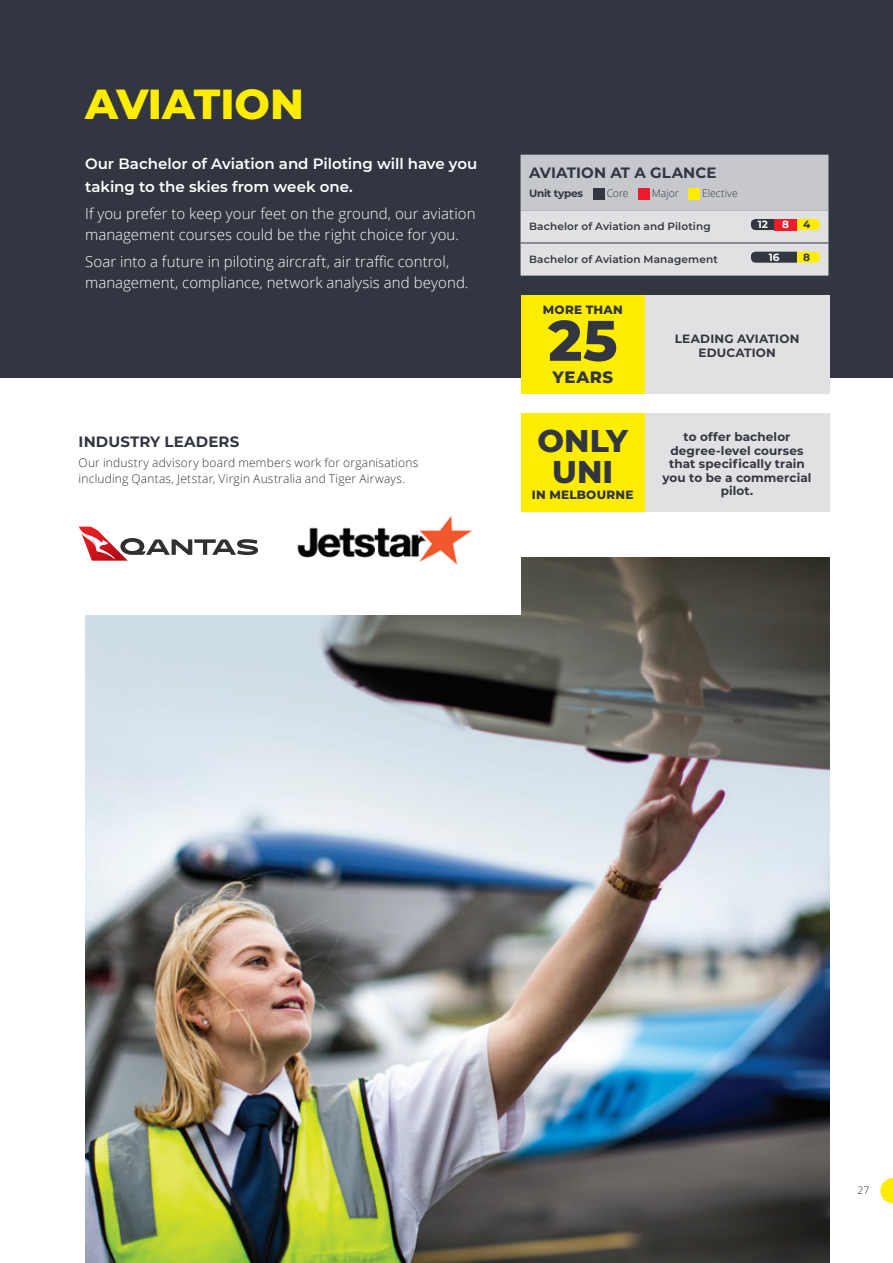
<style>
.page{position:relative;width:893px;height:1263px;background:#fff}
.page>*{position:absolute;margin:0;border:0;box-sizing:border-box;transform-origin:0 0}
.t1{font:800 57px "Montserrat";color:#323640}
.t2{font:800 42px "Montserrat";color:#ffed01}
.t3{font:800 31.5px/31.5px "Montserrat";letter-spacing:.005em;color:#323640;text-align:center}
.t4{font:800 16.5px "Montserrat";letter-spacing:.03em;color:#323640}
.t5{font:300 15px/21px "Open Sans";letter-spacing:.005em;color:#fff}
.t6{font:600 15px/22.5px "Montserrat";color:#fff}
.t7{font:700 15px "Montserrat";letter-spacing:.01em;color:#323640}
.t8{font:300 12px/15.8px "Open Sans";letter-spacing:.015em;color:#323640}
.t9{font:700 12px/13.5px "Montserrat";letter-spacing:.01em;color:#323640;text-align:center}
.t10{font:800 12px "Montserrat";letter-spacing:.02em;color:#323640}
.t11{font:600 10.5px "Montserrat";letter-spacing:.015em;color:#323640}
.t12{font:300 10.5px "Open Sans";letter-spacing:-.005em;color:#323640}
.t13{font:700 10.5px "Montserrat";letter-spacing:-.025em;color:#323640}
.t14{font:700 10.5px "Montserrat";color:#fff}
</style>
<div class="page">
<img style="left:85px;top:557px;width:744px;height:706px">
<div style="left:0;top:0;width:893px;height:378px;background:#323640"></div>
<div style="left:60px;top:452px;width:461px;height:162px;background:#fff"></div>
<img style="left:297px;top:516px;width:175px;height:49px">
<svg style="left:79px;top:527px;width:179px;height:32px"></svg>
<svg style="left:521px;top:155px;width:307px;height:121px;background:#cfcdcd"></svg>
<div style="left:644px;top:413px;width:186px;height:99px;background:#e1e1e3"></div>
<div style="left:521px;top:413px;width:123px;height:99px;background:#ffed01"></div>
<div style="left:644px;top:295px;width:186px;height:99px;background:#e1e1e3"></div>
<div style="left:521px;top:295px;width:123px;height:99px;background:#ffed01"></div>
<svg style="left:880px;top:1178px;width:13px;height:25px"></svg>
<h2 class="t2" style="left:85px;top:73px;width:220px">AVIATION</h2>
<p class="t6" style="left:85px;top:152px;width:394px">Our Bachelor of Aviation and Piloting will have you taking to the skies from week one.</p>
<p class="t5" style="left:85px;top:203px;width:392px">If you prefer to keep your feet on the ground, our aviation management courses could be the right choice for you.</p>
<p class="t5" style="left:85px;top:251px;width:385px">Soar into a future in piloting aircraft, air traffic control, management, compliance, network analysis and beyond.</p>
<p class="t7" style="left:79px;top:431px;width:162px">INDUSTRY LEADERS</p>
<p class="t8" style="left:79px;top:455px;width:341px">Our industry advisory board members work for organisations including Qantas, Jetstar, Virgin Australia and Tiger Airways.</p>
<p class="t7" style="left:529px;top:162px;width:189px">AVIATION AT A GLANCE</p>
<p class="t13" style="left:529px;top:186px;width:56px">Unit types</p>
<p class="t12" style="left:607px;top:186px;width:24px">Core</p>
<p class="t12" style="left:652px;top:186px;width:28px">Major</p>
<p class="t12" style="left:702px;top:186px;width:37px">Elective</p>
<p class="t11" style="left:529px;top:219px;width:183px">Bachelor of Aviation and Piloting</p>
<p class="t14" style="left:758px;top:217px;width:12px">12</p>
<p class="t14" style="left:782px;top:217px;width:8px">8</p>
<p class="t13" style="left:803px;top:217px;width:9px">4</p>
<p class="t11" style="left:529px;top:251px;width:190px">Bachelor of Aviation Management</p>
<p class="t14" style="left:769px;top:249px;width:12px">16</p>
<p class="t13" style="left:803px;top:249px;width:8px">8</p>
<p class="t10" style="left:543px;top:301px;width:81px">MORE THAN</p>
<h1 class="t1" style="left:548px;top:299px;width:71px">25</h1>
<p class="t4" style="left:552px;top:365px;width:62px">YEARS</p>
<h3 class="t3" style="left:537px;top:423px;width:92px">ONLY<br>UNI</h3>
<p class="t10" style="left:532px;top:486px;width:103px">IN MELBOURNE</p>
<p class="t9" style="left:675px;top:331px;width:126px;line-height:14.4px">LEADING AVIATION<br>EDUCATION</p>
<p class="t9" style="left:662px;top:429px;width:151px">to offer bachelor degree-level courses that specifically train you to be a commercial pilot.</p>
<p class="t12" style="left:858px;top:1183px;width:13px">27</p>
</div>
